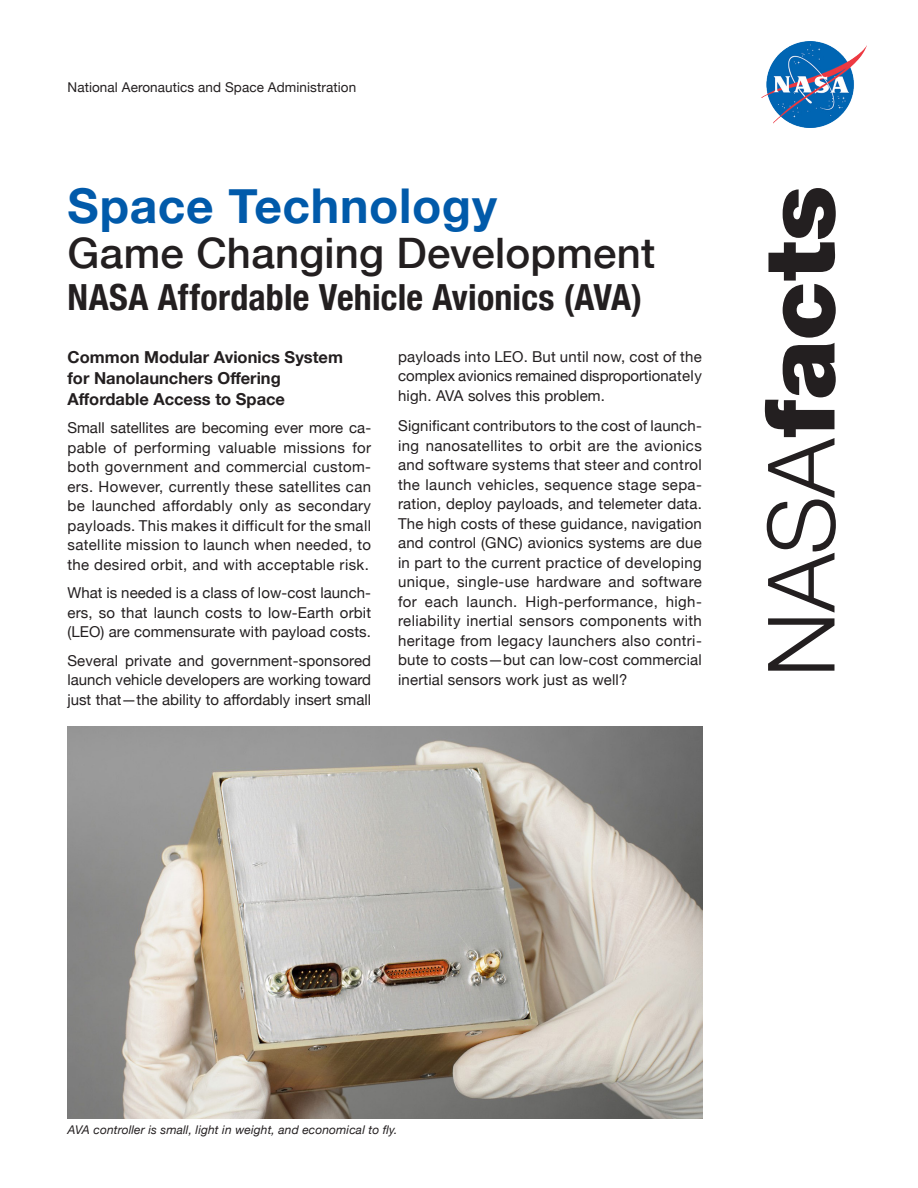
<style>
.page{position:relative;width:918px;height:1188px;background:#fff}
.page>*{position:absolute;margin:0;border:0;box-sizing:border-box;transform-origin:0 0}
.NASAfacts{font:900 97.5px "Helvetica Neue LT Std";color:#231f20}
.t1{font:700 48px "Helvetica Neue";letter-spacing:.015em;color:#015aaa}
.t2{font:500 42px "Helvetica Neue";letter-spacing:.005em;color:#231f20}
.t3{font:700 condensed 36px "Helvetica Neue";letter-spacing:.005em;color:#231f20}
.t4{font:700 16.5px/21px "Helvetica Neue";color:#231f20}
.body_text{font:15px/19.5px "Helvetica Neue";letter-spacing:.01em;color:#231f20;text-align:justify}
.NASA_identifier{font:13.5px "Helvetica Neue";letter-spacing:.005em;color:#231f20}
.t5{font:italic 12px "Helvetica Neue";letter-spacing:.01em;color:#231f20}
.s1{font-weight:300;font-size:93px}
</style>
<div class="page">
<img style="left:761px;top:41px;width:105px;height:86px">
<img style="left:67px;top:727px;width:635px;height:392px">
<p class="NASA_identifier" style="left:68px;top:76px;width:290px">National Aeronautics and Space Administration</p>
<h1 class="t1" style="left:68px;top:163px;width:431px">Space Technology</h1>
<h1 class="t2" style="left:68px;top:220px;width:589px">Game Changing Development</h1>
<h1 class="t3" style="left:68px;top:268px;width:576px">NASA Affordable Vehicle Avionics (AVA)</h1>
<p class="t4" style="left:67px;top:346px;width:277px">Common Modular Avionics System for Nanolaunchers Offering<br>Affordable Access to Space</p>
<p class="body_text" style="left:67px;top:417px;width:305px">Small satellites are becoming ever more ca&shy;pa ble of performing valuable missions for both government and commercial cus tom&shy;ers. However, currently these satellites can be launched affordably only as secondary payloads. This makes it difficult for the small satellite mission to launch when needed, to the desired orbit, and with acceptable risk.</p>
<p class="body_text" style="left:67px;top:582px;width:305px">What is needed is a class of low-cost launch&shy;ers, so that launch costs to low-Earth orbit (LEO) are commensurate with payload costs.</p>
<p class="body_text" style="left:67px;top:650px;width:305px">Several private and government-sponsored launch vehicle developers are working toward just that—the ability to affordably insert small</p>
<p class="body_text" style="left:398px;top:346px;width:305px">payloads into LEO. But until now, cost of the complex avionics remained disproportionately high. AVA solves this problem.</p>
<p class="body_text" style="left:398px;top:415px;width:305px">Significant contributors to the cost of launch&shy;ing nanosatellites to orbit are the avionics and software systems that steer and control the launch vehicles, sequence stage sepa&shy;ration, deploy payloads, and telemeter data.<br>The high costs of these guidance, navigation and control (GNC) avionics systems are due in part to the current practice of developing unique, single-use hardware and software for each launch. High-performance, high&shy;reliability inertial sensors components with heritage from legacy launchers also contri&shy;bute to costs—but can low-cost commercial inertial sensors work just as well?</p>
<h1 class="NASAfacts" style="left:742px;top:677px;width:493px;rotate:-90deg"><span class="s1">NASA</span>facts</h1>
<p class="t5" style="left:67px;top:1120px;width:332px">AVA controller is small, light in weight, and economical to fly.</p>
</div>
